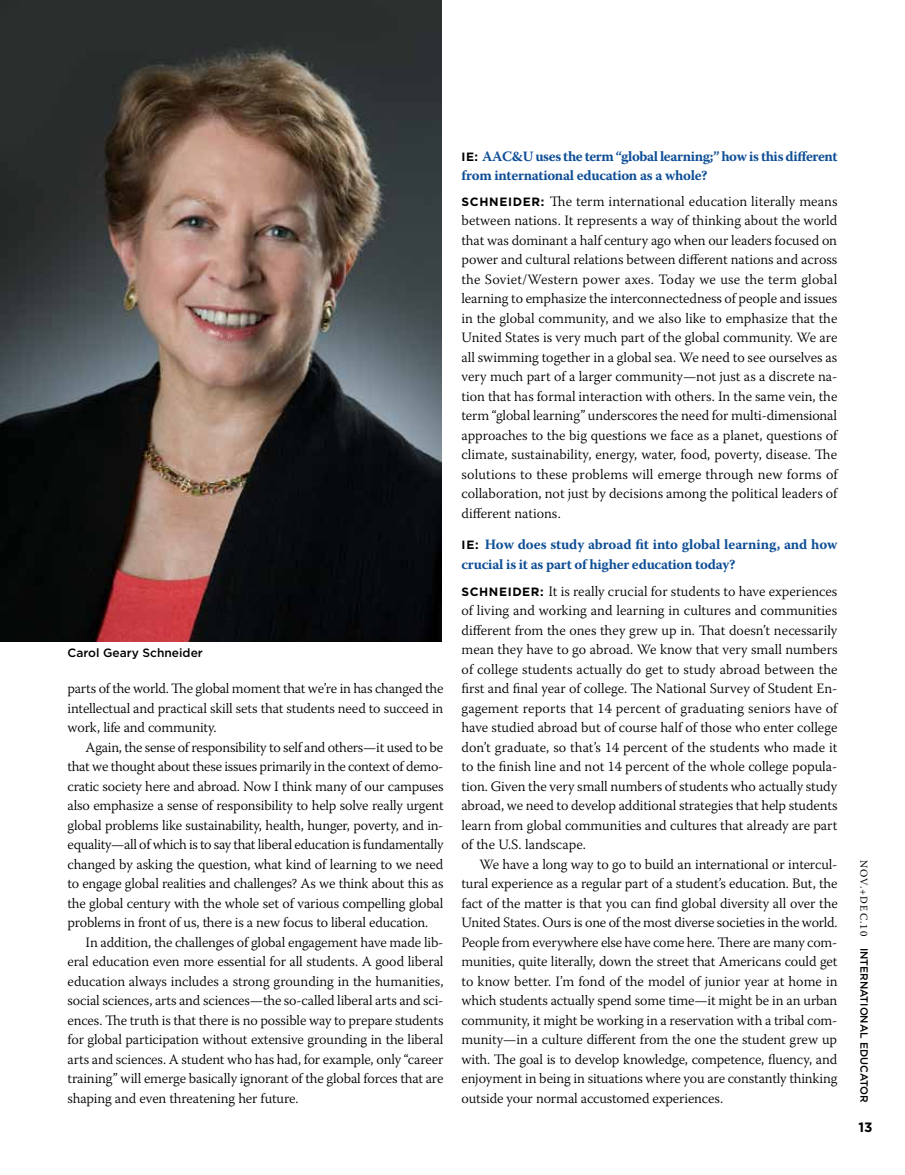
<style>
.page{position:relative;width:905px;height:1175px;background:#fff}
.page>*{position:absolute;margin:0;border:0;box-sizing:border-box;transform-origin:0 0}
.t1{font:300 14.25px/19.5px "Warnock Pro";letter-spacing:-.01em;color:#000;text-align:justify}
.t2{font:700 14.25px/19.5px "Warnock Pro";letter-spacing:-.02em;color:#0e4e96}
.t3{font:700 13.5px "Gotham";color:#000}
.t4{font:500 12px "Gotham";color:#000}
.t5{font:700 12px "Gotham";color:#000}
.t6{font:500 10.5px "Gotham";color:#000}
.s1{font-family:"Gotham";font-size:12px;color:#000}
.s2{font-family:"Gotham";font-weight:700;font-size:12px}
.s3{font-family:"Warnock Pro";font-weight:400}
</style>
<div class="page">
<img style="left:0;top:0;width:441px;height:641px">
<p class="t4" style="left:68px;top:645px;width:137px">Carol Geary Schneider</p>
<p class="t1" style="left:68px;top:678px;width:377px">parts of the world. The global moment that we’re in has changed the intellectual and practical skill sets that students need to succeed in work, life and community.</p>
<p class="t1" style="left:68px;top:737px;width:378px;text-indent:18px">Again, the sense of responsibility to self and others—it used to be that we thought about these issues primarily in the context of demo&shy;cratic society here and abroad. Now I think many of our campuses also emphasize a sense of responsibility to help solve really urgent global problems like sustainability, health, hunger, poverty, and in&shy;equality—all of which is to say that liberal education is fundamentally changed by asking the question, what kind of learning to we need to engage global realities and challenges? As we think about this as the global century with the whole set of various compelling global problems in front of us, there is a new focus to liberal education.</p>
<p class="t1" style="left:68px;top:932px;width:377px;text-indent:18px">In addition, the challenges of global engagement have made lib&shy;eral education even more essential for all students. A good liberal education always includes a strong grounding in the humanities, social sciences, arts and sciences—the so-called liberal arts and sci&shy;ences. The truth is that there is no possible way to prepare students for global participation without extensive grounding in the liberal arts and sciences. A student who has had, for example, only “career training” will emerge basically ignorant of the global forces that are shaping and even threatening her future.</p>
<p class="t2" style="left:461px;top:146px;width:378px"><span class="s1">IE:</span> AAC&amp;U uses the term “global learning;” how is this different from international education as a whole?</p>
<p class="t5" style="left:461px;top:193px;width:21px">SCHNEI</p>
<p class="t1" style="left:461px;top:191px;width:377px;text-indent:51px"><span class="s2">DE R:</span> The term international education literally means between nations. It represents a way of thinking about the world that was dominant a half century ago when our leaders focused on power and cultural relations between different nations and across the Soviet/Western power axes. Today we use the term global learning to emphasize the interconnectedness of people and issues in the global community, and we also like to emphasize that the United States is very much part of the global community. We are all swimming together in a global sea. We need to see ourselves as very much part of a larger community—not just as a discrete na&shy;tion that has formal interaction with others. In the same vein, the term “global learning” underscores the need for multi-dimensional approaches to the big questions we face as a planet, questions of climate, sustainability, energy, water, food, poverty, disease. The solutions to these problems will emerge through new forms of collaboration, not just by decisions among the political leaders of different nations.</p>
<p class="t2" style="left:461px;top:534px;width:377px"><span class="s1">IE:</span> How does study abroad fit into global learning, and how crucial is it as part of higher education today?</p>
<p class="t5" style="left:461px;top:583px;width:21px">SCHNEI</p>
<p class="t1" style="left:461px;top:581px;width:377px;text-indent:51px"><span class="s2">DE R:</span> It is really crucial for students to have experiences of living and working and learning in cultures and communities different from the ones they grew up in. That doesn’t necessarily mean they have to go abroad. We know that very small numbers of college students actually do get to study abroad between the first and final year of college. The National Survey of Student En&shy;gagement reports that 14 percent of graduating seniors have of have studied abroad but of course half of those who enter college don’t graduate, so that’s 14 percent of the students who made it to the finish line and not 14 percent of the whole college popula&shy;tion. Given the very small numbers of students who actually study abroad, we need to develop additional strategies that help students learn from global communities and cultures that already are part of the U.S. landscape.</p>
<p class="t1" style="left:461px;top:854px;width:378px;text-indent:18px">We have a long way to go to build an international or intercul&shy;tural experience as a regular part of a student’s education. But, the fact of the matter is that you can find global diversity all over the United States. Ours is one of the most diverse societies in the world.<br>People from everywhere else have come here. There are many com&shy;munities, quite literally, down the street that Americans could get to know better. I’m fond of the model of junior year at home in which students actually spend some time—it might be in an urban community, it might be working in a reservation with a tribal com&shy;munity—in a culture different from the one the student grew up with. The goal is to develop knowledge, competence, fluency, and enjoyment in being in situations where you are constantly thinking outside your normal accustomed experiences.</p>
<p class="t6" style="left:871px;top:859px;width:242px;rotate:90deg"><span class="s3">NOV.+DEC.10</span> International Educator</p>
<p class="t3" style="left:858px;top:1118px;width:16px">13</p>
</div>
